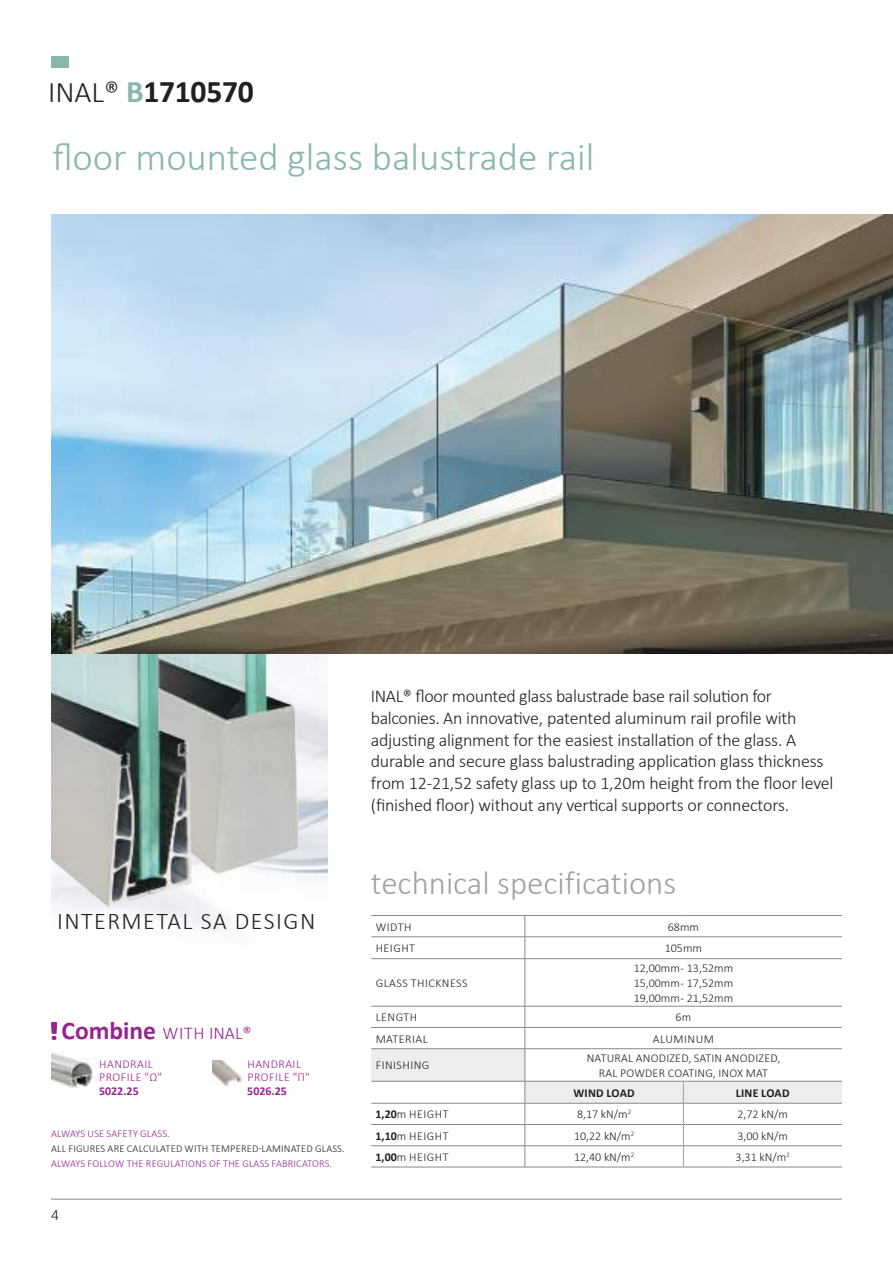
<style>
.page{position:relative;width:893px;height:1263px;background:#fff}
.page>*{position:absolute;margin:0;border:0;box-sizing:border-box;transform-origin:0 0}
.t1{font:300 39px "Calibri";color:#8ab6ad}
.t2{font:300 33px "Calibri";color:#a0a1a3}
.t3{font:700 31.65px "Calibri";letter-spacing:-.01em;color:#241f1f}
.t4{font:300 24px "Calibri";letter-spacing:.06em;color:#241f1f}
.t5{font:300 18px/21.8px "Calibri";letter-spacing:-.01em;color:#241f1f}
.t6{font:300 18px "Calibri";letter-spacing:.02em;color:#94258f}
.t7{font:300 15.75px "Calibri";color:#241f1f}
.t8{font:300 12px/15px "Calibri";letter-spacing:.02em;color:#241f1f;text-align:justify}
.t9{font:300 12px "Calibri";letter-spacing:.04em;color:#241f1f}
.t10{font:300 12px/13.5px "Calibri";letter-spacing:.04em;color:#94258f}
.t11{font:700 12px "Calibri";letter-spacing:.02em;color:#241f1f}
.t12{font:700 12px "Calibri";color:#94258f}
.t13{font:300 10.5px "Calibri";letter-spacing:.015em;color:#94258f}
.t14{font:300 10.5px "Calibri";letter-spacing:.015em;color:#241f1f}
.s1{font-weight:300;font-size:30px}
.s2{color:#8ab6ad}
.s3{font-weight:700;font-size:25.5px}
.s4{font-weight:700}
</style>
<div class="page">
<hr style="left:51px;top:1199px;width:791px;height:1px;background:#89898b">
<div style="left:51px;top:57px;width:18px;height:11px;background:#8ab6ad"></div>
<img style="left:198px;top:654px;width:129px;height:254px">
<img style="left:51px;top:654px;width:147px;height:254px">
<img style="left:51px;top:214px;width:842px;height:440px">
<svg style="left:51px;top:1022px;width:6px;height:18px"></svg>
<img style="left:52px;top:1053px;width:41px;height:35px">
<img style="left:213px;top:1060px;width:29px;height:26px">
<hr style="left:371px;top:915px;width:154px;height:1px;background:#89898b">
<hr style="left:525px;top:915px;width:158px;height:1px;background:#89898b">
<hr style="left:683px;top:915px;width:159px;height:1px;background:#89898b">
<hr style="left:371px;top:936px;width:154px;height:1px;background:#89898b">
<hr style="left:525px;top:936px;width:158px;height:1px;background:#89898b">
<svg style="left:525px;top:916px;width:1px;height:42px"></svg>
<hr style="left:683px;top:936px;width:159px;height:1px;background:#89898b">
<hr style="left:371px;top:958px;width:154px;height:1px;background:#89898b">
<hr style="left:525px;top:958px;width:158px;height:1px;background:#89898b">
<hr style="left:525px;top:959px;width:1px;height:47px;background:#89898b">
<hr style="left:683px;top:958px;width:159px;height:1px;background:#89898b">
<hr style="left:371px;top:1167px;width:154px;height:1px;background:#89898b">
<hr style="left:525px;top:1167px;width:158px;height:1px;background:#89898b">
<hr style="left:683px;top:1167px;width:159px;height:1px;background:#89898b">
<svg style="left:371px;top:1006px;width:471px;height:161px"></svg>
<h3 class="t3" style="left:48px;top:79px;width:207px"><span class="s1">INAL®</span> <span class="s2">B</span>1710570</h3>
<h1 class="t1" style="left:52px;top:133px;width:543px">floor mounted glass balustrade rail</h1>
<h3 class="t4" style="left:57px;top:906px;width:260px">INTERMETAL SA DESIGN</h3>
<p class="t6" style="left:62px;top:1022px;width:192px"><span class="s3">Combine</span> WITH ΙΝΑL®</p>
<p class="t10" style="left:99px;top:1057px;width:64px">HANDRAIL<br>PROFILE "Ω"</p>
<p class="t12" style="left:99px;top:1086px;width:41px">5022.25</p>
<p class="t10" style="left:248px;top:1057px;width:64px">HANDRAIL<br>PROFILE "Π"</p>
<p class="t12" style="left:247px;top:1086px;width:41px">5026.25</p>
<p class="t13" style="left:51px;top:1127px;width:120px">ALWAYS USE SAFETY GLASS.</p>
<p class="t14" style="left:51px;top:1142px;width:295px">ALL FIGURES ARE CALCULATED WITH TEMPERED-LAMINATED GLASS.</p>
<p class="t13" style="left:51px;top:1157px;width:282px">ALWAYS FOLLOW THE REGULATIONS OF THE GLASS FABRICATORS.</p>
<p class="t7" style="left:51px;top:1208px;width:9px">4</p>
<p class="t5" style="left:371px;top:685px;width:464px">INAL® floor mounted glass balustrade base rail solution for balconies. An innovative, patented aluminum rail profile with adjusting alignment for the easiest installation of the glass. A durable and secure glass balustrading application glass thickness from 12-21,52 safety glass up to 1,20m height from the floor level (finished floor) without any vertical supports or connectors.</p>
<h2 class="t2" style="left:371px;top:862px;width:307px">technical specifications</h2>
<p class="t8" style="left:376px;top:919px;width:37px">WIDTH</p>
<p class="t8" style="left:668px;top:919px;width:33px">68mm</p>
<p class="t8" style="left:376px;top:941px;width:41px">HEIGHT</p>
<p class="t8" style="left:665px;top:941px;width:39px">105mm</p>
<p class="t9" style="left:376px;top:975px;width:93px">GLASS THICKNESS</p>
<p class="t8" style="left:634px;top:960px;width:101px">12,00mm - 13,52mm 15,00mm - 17,52mm 19,00mm - 21,52mm</p>
<p class="t8" style="left:376px;top:1010px;width:43px">LENGTH</p>
<p class="t8" style="left:676px;top:1010px;width:17px">6m</p>
<p class="t9" style="left:376px;top:1031px;width:54px">MATERIAL</p>
<p class="t9" style="left:653px;top:1031px;width:62px">ALUMINUM</p>
<p class="t9" style="left:376px;top:1058px;width:55px">FINISHING</p>
<p class="t8" style="left:587px;top:1050px;width:195px;text-align:center">NATURAL ANODIZED, SATIN ANODIZED,<br>RAL POWDER COATING, INOX MAT</p>
<p class="t11" style="left:573px;top:1088px;width:63px">WIND LOAD</p>
<p class="t11" style="left:736px;top:1088px;width:55px">LINE LOAD</p>
<p class="t8" style="left:375px;top:1107px;width:75px"><span class="s4">1,20</span>m HEIGHT</p>
<p class="t8" style="left:577px;top:1107px;width:56px">8,17 kN/m<sup>2</sup></p>
<p class="t8" style="left:737px;top:1107px;width:52px">2,72 kN/m</p>
<p class="t8" style="left:375px;top:1128px;width:75px"><span class="s4">1,10</span>m HEIGHT</p>
<p class="t8" style="left:574px;top:1128px;width:62px">10,22 kN/m<sup>2</sup></p>
<p class="t8" style="left:737px;top:1128px;width:52px">3,00 kN/m</p>
<p class="t8" style="left:375px;top:1149px;width:75px"><span class="s4">1,00</span>m HEIGHT</p>
<p class="t8" style="left:574px;top:1149px;width:62px">12,40 kN/m<sup>2</sup></p>
<p class="t8" style="left:736px;top:1149px;width:56px">3,31 kN/m<sup>2</sup></p>
</div>
